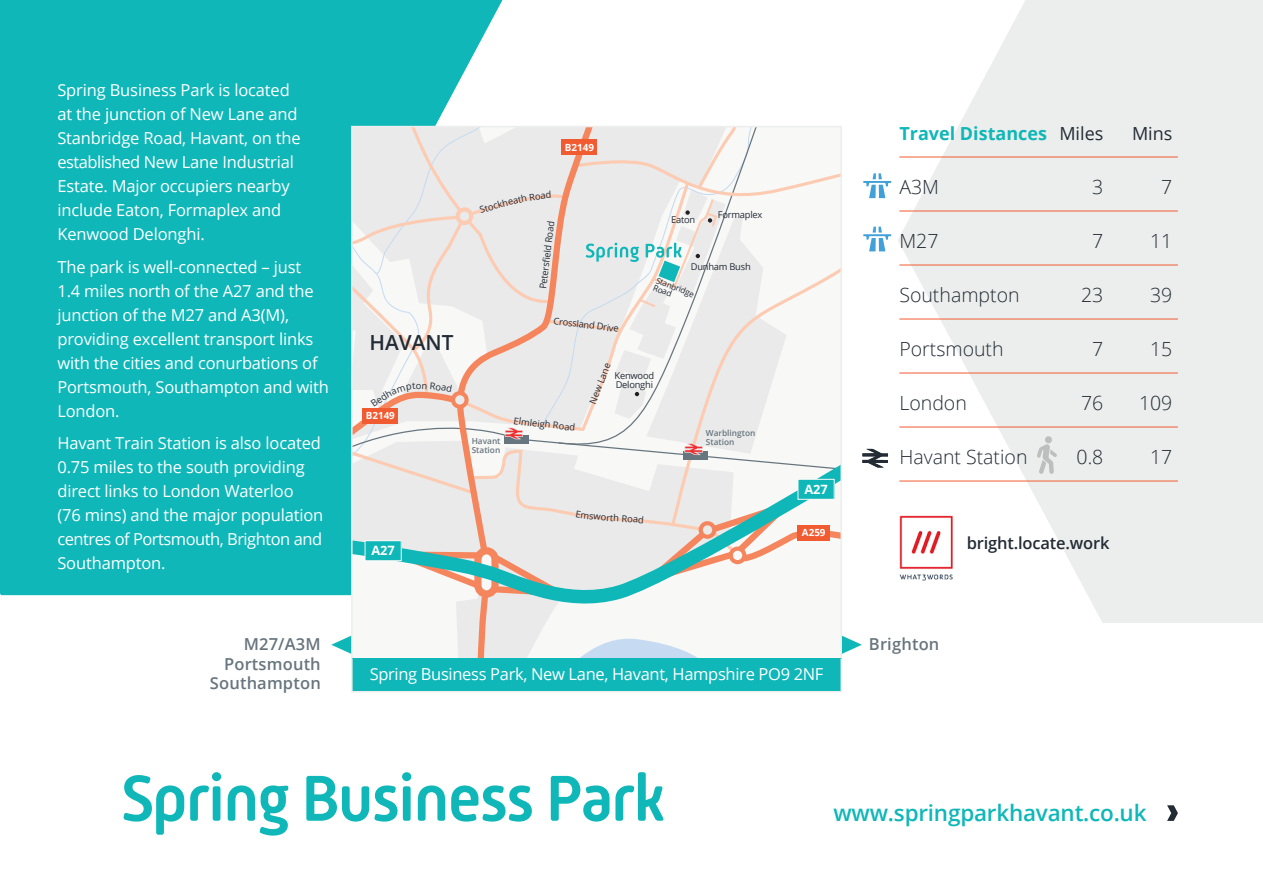
<style>
.page{position:relative;width:1263px;height:893px;background:#fff}
.page>*{position:absolute;margin:0;border:0;box-sizing:border-box;transform-origin:0 0}
.t1{font:500 66.3px "Mic 32 New Rounded";letter-spacing:-.03em;color:#0fb7b8}
.t2{font:600 22.5px "Open Sans";letter-spacing:-.01em;color:#0fb7b8}
.t3{font:600 20.85px "Open Sans";color:#232b35}
.t4{font:300 19.5px "Open Sans";color:#232b35}
.t5{font:700 18px "Open Sans";color:#0fb7b8}
.t6{font:18px "Open Sans";color:#232b35}
.t7{font:16.5px/24px "Open Sans";letter-spacing:-.01em;color:#fff}
.t8{font:600 16.5px "Open Sans";letter-spacing:.01em;color:#67757e}
.t9{font:600 16.5px "Open Sans";letter-spacing:-.01em;color:#232b35}
.t10{font:700 12.75px "Open Sans";color:#fff}
.t11{font:700 9.9px "Open Sans";color:#fff}
.t12{font:9.3px/9.3px "Open Sans";letter-spacing:-.025em;color:#232b35}
.t13{font:600 8.25px/9.3px "Open Sans";color:#67757e}
.t14{font:8.25px/7.8px "Open Sans";color:#232b35}
.s1{font-weight:400;color:#232b35}
</style>
<div class="page">
<svg style="left:898px;top:0;width:365px;height:623px;fill:#ebeeec"></svg>
<hr style="left:899px;top:157px;width:279px;height:1px;background:#f15b31">
<hr style="left:899px;top:211px;width:279px;height:1px;background:#f15b31">
<hr style="left:899px;top:265px;width:279px;height:1px;background:#f15b31">
<hr style="left:899px;top:319px;width:279px;height:1px;background:#f15b31">
<hr style="left:899px;top:373px;width:279px;height:1px;background:#f15b31">
<hr style="left:899px;top:427px;width:279px;height:1px;background:#f15b31">
<hr style="left:899px;top:481px;width:279px;height:1px;background:#f15b31">
<div style="left:1045px;top:436px;width:7px;height:7px;background:#bcbfbe;border-radius:50%"></div>
<svg style="left:1037px;top:444px;width:20px;height:30px"></svg>
<div style="left:0;top:0;width:503px;height:595px;background:#0fb7b8"></div>
<svg style="left:1167px;top:805px;width:11px;height:16px"></svg>
<img style="left:898px;top:512px;width:58px;height:75px">
<div style="left:352px;top:658px;width:489px;height:34px;background:#0fb7b8"></div>
<div style="left:351px;top:658px;width:491px;height:34px;border:2px solid #ebeeec"></div>
<svg style="left:331px;top:127px;width:560px;height:533px"></svg>
<p class="t7" style="left:57px;top:78px;width:245px">Spring Business Park is located at the junction of New Lane and<br>Stanbridge Road, Havant, on the established New Lane Industrial<br>Estate. Major occupiers nearby include Eaton, Formaplex and<br>Kenwood Delonghi.</p>
<p class="t7" style="left:57px;top:254px;width:273px">The park is well-connected – just<br>1.4 miles north of the A27 and the junction of the M27 and A3(M), providing excellent transport links with the cities and conurbations of<br>Portsmouth, Southampton and with<br>London.</p>
<p class="t7" style="left:57px;top:431px;width:267px">Havant Train Station is also located<br>0.75 miles to the south providing direct links to London Waterloo<br>(76 mins) and the major population centres of Portsmouth, Brighton and<br>Southampton.</p>
<p class="t8" style="left:244px;top:633px;width:79px">M27/A3M</p>
<p class="t8" style="left:224px;top:653px;width:98px">Portsmouth</p>
<p class="t8" style="left:210px;top:672px;width:112px">Southampton</p>
<p class="t3" style="left:369px;top:328px;width:86px">HAVANT</p>
<p class="t11" style="left:366px;top:409px;width:31px">B2149</p>
<p class="t12" style="left:416px;top:380px;width:7px">o</p>
<p class="t13" style="left:472px;top:436px;width:30px">Havant<br>Station</p>
<p class="t11" style="left:565px;top:140px;width:31px">B2149</p>
<p class="t12" style="left:538px;top:288px;width:70px;rotate:-83deg">Petersfi eld Road</p>
<p class="t12" style="left:554px;top:316px;width:67px;rotate:7deg">Crossland Drive</p>
<p class="t12" style="left:718px;top:210px;width:46px">Formaplex</p>
<p class="t12" style="left:671px;top:214px;width:26px">Eaton</p>
<p class="t12" style="left:691px;top:261px;width:62px">Dunham Bush</p>
<p class="t14" style="left:658px;top:276px;width:42px;rotate:21deg">Stanbridge<br>Road</p>
<p class="t12" style="left:530px;top:418px;width:47px;rotate:6deg">leigh Road</p>
<p class="t12" style="left:614px;top:371px;width:41px">Kenwood<br>Delonghi</p>
<p class="t13" style="left:706px;top:428px;width:51px">Warblington<br>Station</p>
<p class="t10" style="left:371px;top:541px;width:25px">A27</p>
<p class="t10" style="left:804px;top:480px;width:25px">A27</p>
<p class="t11" style="left:802px;top:526px;width:25px">A259</p>
<p class="t7" style="left:370px;top:661px;width:455px">Spring Business Park, New Lane, Havant, Hampshire PO9 2NF</p>
<p class="t5" style="left:899px;top:120px;width:206px">Travel Distances <span class="s1">Miles</span></p>
<p class="t6" style="left:1132px;top:121px;width:42px">Mins</p>
<p class="t4" style="left:899px;top:173px;width:41px">A3M</p>
<p class="t4" style="left:1092px;top:173px;width:13px">3</p>
<p class="t4" style="left:1161px;top:173px;width:13px">7</p>
<p class="t4" style="left:899px;top:227px;width:41px">M27</p>
<p class="t4" style="left:1092px;top:227px;width:13px">7</p>
<p class="t4" style="left:1150px;top:227px;width:24px">11</p>
<p class="t4" style="left:899px;top:281px;width:122px">Southampton</p>
<p class="t4" style="left:1081px;top:281px;width:24px">23</p>
<p class="t4" style="left:1150px;top:281px;width:24px">39</p>
<p class="t4" style="left:899px;top:335px;width:106px">Portsmouth</p>
<p class="t4" style="left:1092px;top:335px;width:13px">7</p>
<p class="t4" style="left:1150px;top:335px;width:24px">15</p>
<p class="t4" style="left:899px;top:389px;width:69px">London</p>
<p class="t4" style="left:1081px;top:389px;width:24px">76</p>
<p class="t4" style="left:1139px;top:389px;width:35px">109</p>
<p class="t4" style="left:899px;top:443px;width:130px">Havant Station</p>
<p class="t4" style="left:1076px;top:443px;width:28px">0.8</p>
<p class="t4" style="left:1150px;top:443px;width:24px">17</p>
<p class="t9" style="left:967px;top:532px;width:144px">bright.locate.work</p>
<p class="t8" style="left:869px;top:633px;width:72px">Brighton</p>
<p class="t1" style="left:120px;top:760px;width:547px">Spring Business Park</p>
<p class="t2" style="left:833px;top:797px;width:315px">www.springparkhavant.co.uk</p>
</div>
